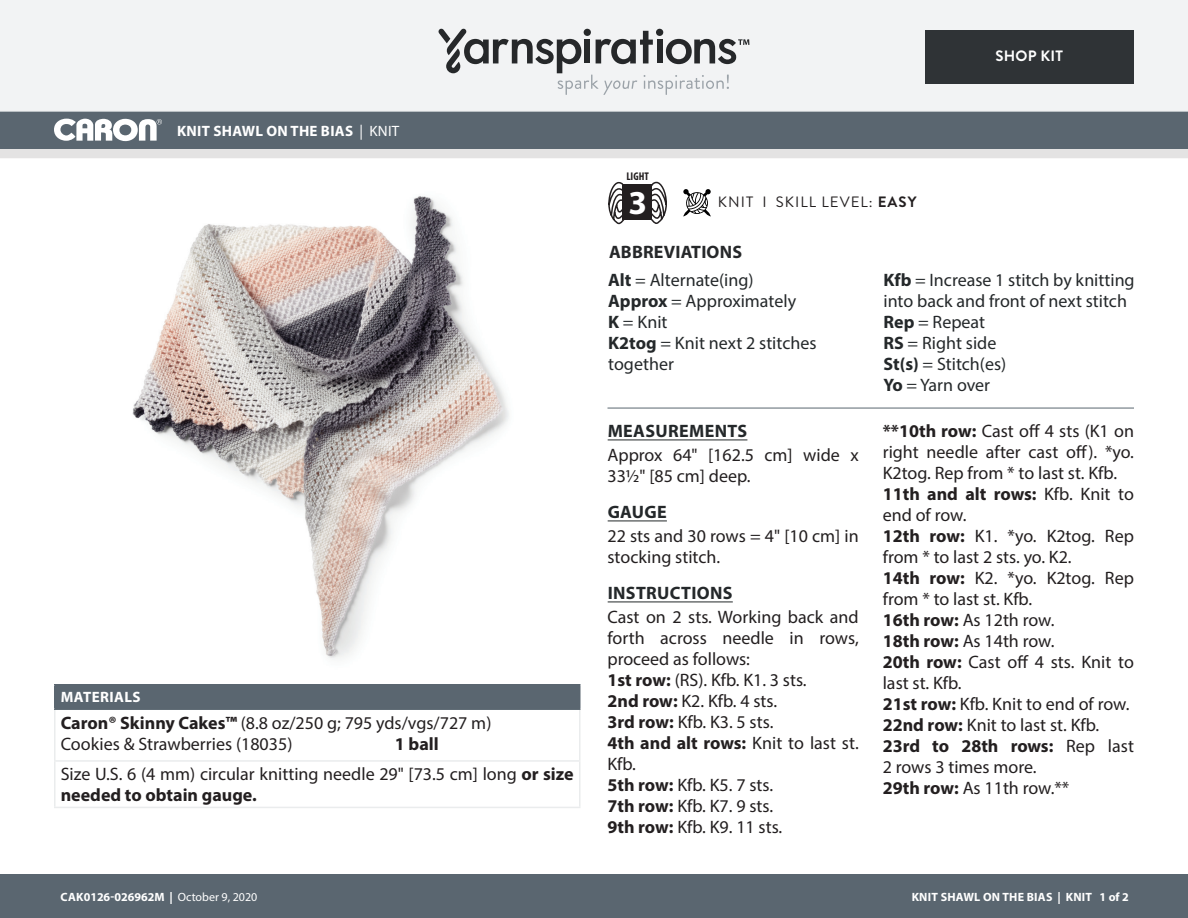
<style>
.page{position:relative;width:1188px;height:918px;background:#fff}
.page>*{position:absolute;margin:0;border:0;box-sizing:border-box;transform-origin:0 0}
.t1{font:700 33.6px "Myriad Pro";color:#fff}
.Body_Color_coded_siz{font:18px/21px "Myriad Pro";color:#231f20}
.Abbreviations{font:18px/21px "Myriad Pro";color:#24282a}
.Body{font:18px/21px "Myriad Pro";color:#231f20}
.Needle_Size{font:18px/21px "Myriad Pro";color:#231f20}
.Materials{font:18px "Myriad Pro";color:#231f20}
.Head_-_Underline{font:700 18px "Myriad Pro";letter-spacing:.02em;color:#24282a}
.Material_color_break{font:18px "Myriad Pro";color:#231f20}
.Abbreviations_Head{font:700 18px "Myriad Pro";letter-spacing:.01em;color:#26282a}
.Material_color_break-2{font:700 18px "Myriad Pro";color:#231f20}
.Materials_Head{font:700 15px "Myriad Pro";letter-spacing:.02em;color:#fff}
.Skill_Level{font:15px "Brandon Grotesque";letter-spacing:.07em;color:#231f20}
.t2{font:700 15px "Brandon Grotesque";letter-spacing:.02em;color:#fff}
.t3{font:700 12px "Myriad Pro";color:#fff}
.t4{font:700 12px "Myriad Pro";letter-spacing:.02em;color:#fff}
.t5{font:700 condensed 11.25px "Myriad Pro";color:#231f20}
.s1{font-weight:400}
.s2{font-weight:700}
</style>
<div class="page">
<div style="left:0;top:875px;width:1188px;height:43px;background:#5a6670"></div>
<div style="left:0;top:149px;width:1188px;height:9px;background:#e4e3e3"></div>
<div style="left:0;top:111px;width:1188px;height:38px;background:#5a6670"></div>
<div style="left:0;top:0;width:1188px;height:112px;background:#f2f3f4"></div>
<svg style="left:438px;top:29px;width:311px;height:66px"></svg>
<svg style="left:54px;top:119px;width:108px;height:22px"></svg>
<div style="left:925px;top:30px;width:209px;height:54px;background:#2f3336"></div>
<div style="left:55px;top:685px;width:525px;height:24px;background:#5a6670"></div>
<hr style="left:54px;top:710px;width:2px;height:50px;background:#eaeced">
<hr style="left:579px;top:710px;width:1px;height:50px;background:#eaeced">
<hr style="left:54px;top:762px;width:2px;height:45px;background:#eaeced">
<hr style="left:579px;top:762px;width:1px;height:45px;background:#eaeced">
<hr style="left:54px;top:760px;width:526px;height:2px;background:#eaeced">
<hr style="left:54px;top:807px;width:526px;height:1px;background:#eaeced">
<hr style="left:54px;top:686px;width:2px;height:22px;background:#5a6670">
<hr style="left:54px;top:684px;width:526px;height:2px;background:#5a6670">
<hr style="left:54px;top:708px;width:526px;height:2px;background:#5a6670">
<img style="left:132px;top:196px;width:377px;height:464px">
<hr style="left:608px;top:439px;width:139px;height:1px;background:#24282a">
<hr style="left:608px;top:520px;width:59px;height:1px;background:#24282a">
<hr style="left:608px;top:601px;width:125px;height:1px;background:#24282a">
<svg style="left:683px;top:189px;width:28px;height:28px"></svg>
<svg style="left:608px;top:181px;width:18px;height:43px"></svg>
<svg style="left:649px;top:181px;width:18px;height:43px"></svg>
<div style="left:622px;top:185px;width:30px;height:35px;background:#231f20"></div>
<hr style="left:608px;top:408px;width:526px;height:1px;background:#5a6670">
<p class="Materials_Head" style="left:177px;top:121px;width:224px">KNIT SHAWL ON THE BIAS <span class="s1">| KNIT</span></p>
<p class="Materials_Head" style="left:61px;top:687px;width:81px">MATERIALS</p>
<p class="Materials" style="left:61px;top:712px;width:432px"><span class="s2">Caron® Skinny Cakes™</span> (8.8 oz/250 g; 795 yds/vgs/727 m)</p>
<p class="Material_color_break" style="left:61px;top:733px;width:233px">Cookies &amp; Strawberries (18035)</p>
<p class="Material_color_break-2" style="left:395px;top:732px;width:45px">1 ball</p>
<p class="Needle_Size" style="left:61px;top:764px;width:514px">Size U.S. 6 (4 mm) circular knitting needle 29" [73.5 cm] long <span class="s2">or size needed to obtain gauge.</span></p>
<p class="t5" style="left:626px;top:169px;width:24px">LIGHT</p>
<p class="t1" style="left:629px;top:180px;width:20px">3</p>
<p class="Skill_Level" style="left:718px;top:192px;width:200px">KNIT I SKILL LEVEL: <span class="s2">EASY</span></p>
<p class="Abbreviations_Head" style="left:609px;top:240px;width:135px">ABBREVIATIONS</p>
<p class="t2" style="left:995px;top:46px;width:69px">SHOP KIT</p>
<p class="Abbreviations" style="left:608px;top:270px;width:147px"><span class="s2">Alt</span> = Alternate(ing)</p>
<p class="Abbreviations" style="left:608px;top:291px;width:189px"><span class="s2">Approx</span> = Approximately</p>
<p class="Abbreviations" style="left:608px;top:312px;width:61px"><span class="s2">K</span> = Knit</p>
<p class="Abbreviations" style="left:608px;top:333px;width:210px"><span class="s2">K2tog</span> = Knit next 2 stitches together</p>
<p class="Head_-_Underline" style="left:608px;top:419px;width:141px">MEASUREMENTS</p>
<p class="Body" style="left:608px;top:444px;width:253px">Approx 64" [162.5 cm] wide x<br>33½" [85 cm] deep.</p>
<p class="Head_-_Underline" style="left:608px;top:500px;width:61px">GAUGE</p>
<p class="Body" style="left:608px;top:525px;width:253px">22 sts and 30 rows = 4" [10 cm] in stocking stitch.</p>
<p class="Head_-_Underline" style="left:608px;top:581px;width:126px">INSTRUCTIONS</p>
<p class="Body_Color_coded_siz" style="left:608px;top:606px;width:253px;text-align:justify">Cast on 2 sts. Working back and forth across needle in rows, proceed as follows:</p>
<p class="Body_Color_coded_siz" style="left:608px;top:669px;width:201px"><span class="s2">1st row:</span> (RS). Kfb. K1. 3 sts.</p>
<p class="Body_Color_coded_siz" style="left:608px;top:690px;width:171px"><span class="s2">2nd row:</span> K2. Kfb. 4 sts.</p>
<p class="Body_Color_coded_siz" style="left:608px;top:711px;width:167px"><span class="s2">3rd row:</span> Kfb. K3. 5 sts.</p>
<p class="Body_Color_coded_siz" style="left:608px;top:732px;width:253px"><span class="s2">4th and alt rows:</span> Knit to last st.<br>Kfb.</p>
<p class="Body_Color_coded_siz" style="left:608px;top:774px;width:167px"><span class="s2">5th row:</span> Kfb. K5. 7 sts.</p>
<p class="Body_Color_coded_siz" style="left:608px;top:795px;width:167px"><span class="s2">7th row:</span> Kfb. K7. 9 sts.</p>
<p class="Body_Color_coded_siz" style="left:608px;top:816px;width:176px"><span class="s2">9th row:</span> Kfb. K9. 11 sts.</p>
<p class="Abbreviations" style="left:884px;top:270px;width:253px"><span class="s2">Kfb</span> = Increase 1 stitch by knitting into back and front of next stitch</p>
<p class="Abbreviations" style="left:884px;top:312px;width:103px"><span class="s2">Rep</span> = Repeat</p>
<p class="Abbreviations" style="left:884px;top:333px;width:114px"><span class="s2">RS</span> = Right side</p>
<p class="Abbreviations" style="left:884px;top:354px;width:124px"><span class="s2">St(s)</span> = Stitch(es)</p>
<p class="Abbreviations" style="left:884px;top:375px;width:108px"><span class="s2">Yo</span> = Yarn over</p>
<p class="Body_Color_coded_siz" style="left:883px;top:420px;width:253px;text-align:justify"><span class="s2">**10th row:</span> Cast off 4 sts (K1 on right needle after cast off). *yo.<br>K2tog. Rep from * to last st. Kfb.</p>
<p class="Body_Color_coded_siz" style="left:883px;top:483px;width:253px"><span class="s2">11th and alt rows:</span> Kfb. Knit to end of row.</p>
<p class="Body_Color_coded_siz" style="left:883px;top:525px;width:253px"><span class="s2">12th row:</span> K1. *yo. K2tog. Rep from * to last 2 sts. yo. K2.</p>
<p class="Body_Color_coded_siz" style="left:883px;top:567px;width:253px"><span class="s2">14th row:</span> K2. *yo. K2tog. Rep from * to last st. Kfb.</p>
<p class="Body_Color_coded_siz" style="left:883px;top:609px;width:173px"><span class="s2">16th row:</span> As 12th row.</p>
<p class="Body_Color_coded_siz" style="left:883px;top:630px;width:173px"><span class="s2">18th row:</span> As 14th row.</p>
<p class="Body_Color_coded_siz" style="left:883px;top:651px;width:253px"><span class="s2">20th row:</span> Cast off 4 sts. Knit to last st. Kfb.</p>
<p class="Body_Color_coded_siz" style="left:883px;top:693px;width:248px"><span class="s2">21st row:</span> Kfb. Knit to end of row.</p>
<p class="Body_Color_coded_siz" style="left:883px;top:714px;width:218px"><span class="s2">22nd row:</span> Knit to last st. Kfb.</p>
<p class="Body_Color_coded_siz" style="left:883px;top:735px;width:253px"><span class="s2">23rd to 28th rows:</span> Rep last<br>2 rows 3 times more.</p>
<p class="Body_Color_coded_siz" style="left:883px;top:777px;width:188px"><span class="s2">29th row:</span> As 11th row.**</p>
<p class="t3" style="left:61px;top:889px;width:198px">CAK0126-026962M | <span class="s1">October 9, 2020</span></p>
<p class="t4" style="left:912px;top:889px;width:219px">KNIT SHAWL ON THE BIAS | KNIT 1 of 2</p>
</div>
